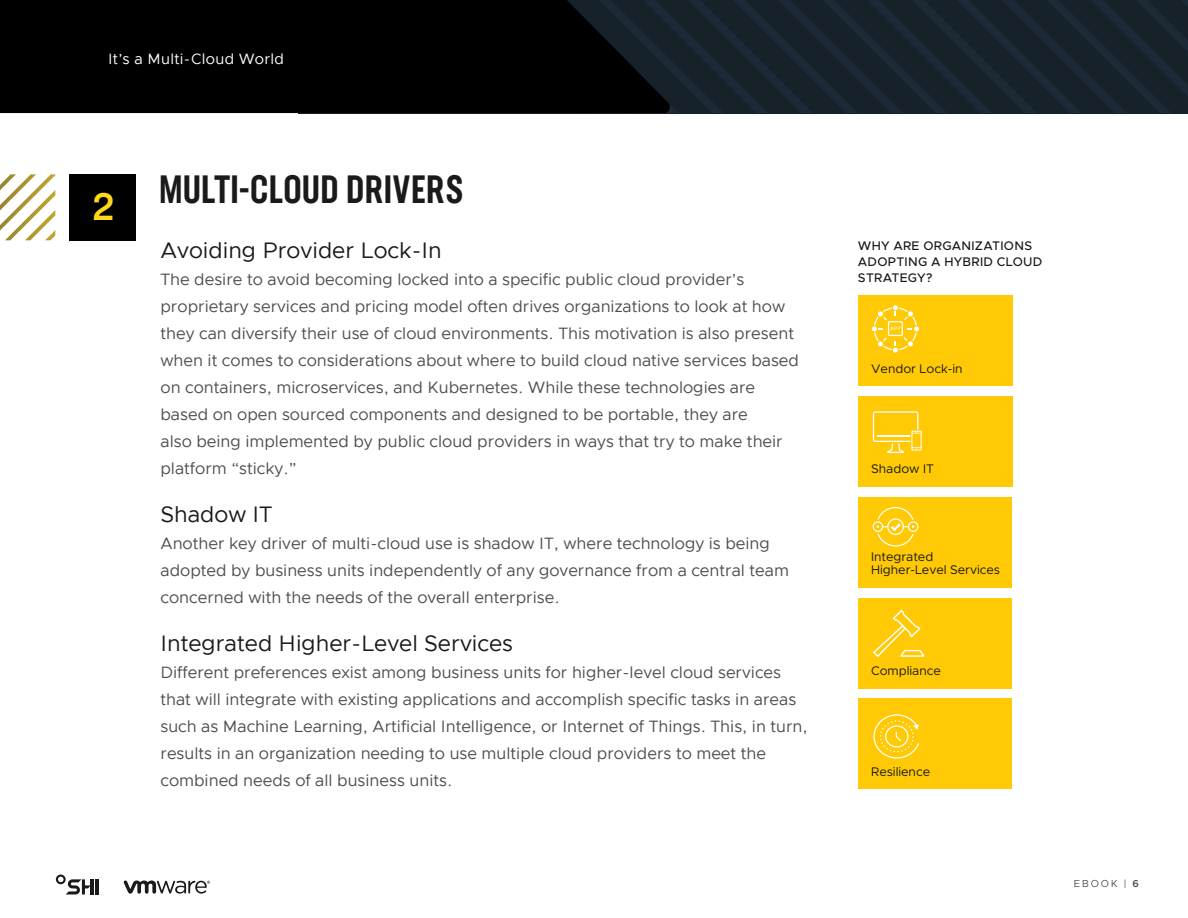
<style>
.page{position:relative;width:1188px;height:918px;background:#fff}
.page>*{position:absolute;margin:0;border:0;box-sizing:border-box;transform-origin:0 0}
.t1{font:500 39px "Neusa Next Std Compact";letter-spacing:.01em;color:#1a1a1a}
.t2{font:500 37.8px "Neusa Next Std";color:#ffd919}
.t3{font:22.5px "Metropolis";color:#1a1a1a}
.t4{font:16.5px/27px "Metropolis";color:#4d4e4f}
.t5{font:15px "Metropolis";letter-spacing:.02em;color:#fff}
.t6{font:12.6px/13.4px "Metropolis";letter-spacing:-.005em;color:#191919}
.t7{font:500 12.6px/16.2px "Metropolis";letter-spacing:.02em;color:#191919}
.t8{font:10.2px "Metropolis";letter-spacing:.17em;color:#4d4d4f}
.s1{font-weight:600}
</style>
<div class="page">
<svg style="left:672px;top:0;width:516px;height:113px;background:#18232c"></svg>
<svg style="left:0;top:0;width:672px;height:113px;background:#010203"></svg>
<svg style="left:123px;top:880px;width:87px;height:14px"></svg>
<hr style="left:96px;top:879px;width:3px;height:15px;background:#1a1a1a">
<svg style="left:56px;top:874px;width:35px;height:20px"></svg>
<hr style="left:91px;top:879px;width:3px;height:15px;background:#1a1a1a">
<div style="left:858px;top:699px;width:154px;height:90px;background:#ffca05"></div>
<svg style="left:873px;top:714px;width:46px;height:45px"></svg>
<div style="left:858px;top:296px;width:155px;height:90px;background:#ffca05"></div>
<svg style="left:872px;top:305px;width:47px;height:48px"></svg>
<div style="left:858px;top:396px;width:155px;height:91px;background:#ffca05"></div>
<svg style="left:873px;top:411px;width:49px;height:42px"></svg>
<div style="left:858px;top:598px;width:154px;height:90px;background:#ffca05"></div>
<svg style="left:873px;top:610px;width:51px;height:47px"></svg>
<div style="left:858px;top:497px;width:154px;height:90px;background:#ffca05"></div>
<svg style="left:872px;top:507px;width:47px;height:40px"></svg>
<div style="left:69px;top:174px;width:67px;height:67px;background:#000"></div>
<svg style="left:0;top:174px;width:55px;height:66px"></svg>
<p class="t5" style="left:108px;top:50px;width:178px">It’s a Multi-Cloud World</p>
<h2 class="t2" style="left:92px;top:183px;width:24px">2</h2>
<h1 class="t1" style="left:159px;top:164px;width:306px">MULTI-CLOUD DRIVERS</h1>
<h3 class="t3" style="left:160px;top:236px;width:283px">Avoiding Provider Lock-In</h3>
<p class="t4" style="left:160px;top:266px;width:640px">The desire to avoid becoming locked into a specific public cloud provider’s proprietary services and pricing model often drives organizations to look at how they can diversify their use of cloud environments. This motivation is also present when it comes to considerations about where to build cloud native services based on containers, microservices, and Kubernetes. While these technologies are based on open sourced components and designed to be portable, they are<br>also being implemented by public cloud providers in ways that try to make their platform “sticky.”</p>
<h3 class="t3" style="left:160px;top:500px;width:114px">Shadow IT</h3>
<p class="t4" style="left:160px;top:530px;width:630px">Another key driver of multi-cloud use is shadow IT, where technology is being adopted by business units independently of any governance from a central team concerned with the needs of the overall enterprise.</p>
<h3 class="t3" style="left:160px;top:629px;width:354px">Integrated Higher-Level Services</h3>
<p class="t4" style="left:160px;top:659px;width:649px">Different preferences exist among business units for higher-level cloud services that will integrate with existing applications and accomplish specific tasks in areas such as Machine Learning, Artificial Intelligence, or Internet of Things. This, in turn, results in an organization needing to use multiple cloud providers to meet the combined needs of all business units.</p>
<p class="t7" style="left:858px;top:238px;width:186px">WHY ARE ORGANIZATIONS<br>ADOPTING A HYBRID CLOUD<br>STRATEGY?</p>
<p class="t6" style="left:871px;top:362px;width:93px">Vendor Lock-in</p>
<p class="t6" style="left:871px;top:462px;width:64px">Shadow IT</p>
<p class="t6" style="left:871px;top:550px;width:130px">Integrated<br>Higher-Level Services</p>
<p class="t6" style="left:871px;top:664px;width:71px">Compliance</p>
<p class="t6" style="left:871px;top:765px;width:60px">Resilience</p>
<p class="t8" style="left:1074px;top:877px;width:67px">EBOOK | <span class="s1">6</span></p>
</div>
